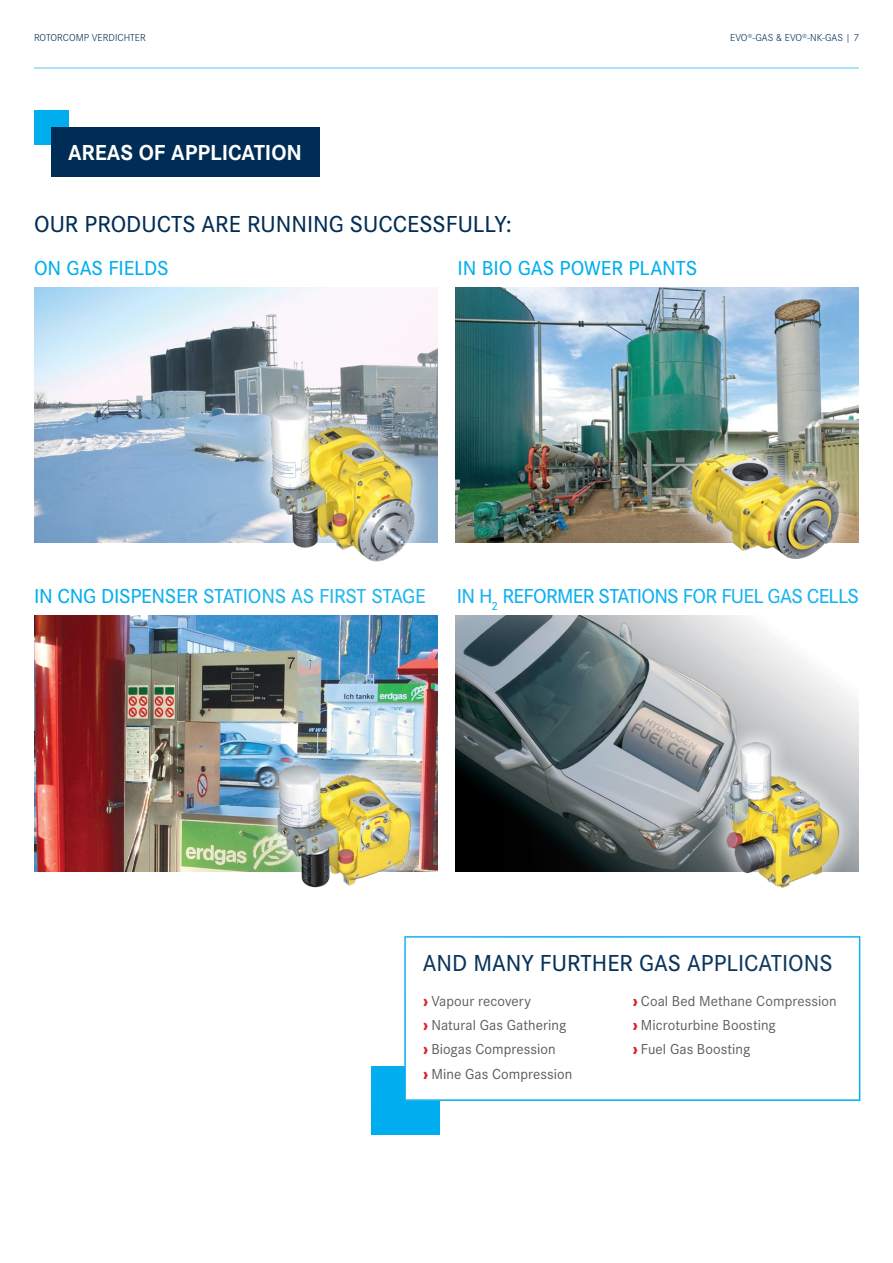
<style>
.page{position:relative;width:893px;height:1263px;background:#fff}
.page>*{position:absolute;margin:0;border:0;box-sizing:border-box;transform-origin:0 0}
.Headline_Kapitel__1{font:500 24px "Corporate S";color:#002d55}
.Headline_Kapitel__4m{font:500 24px "Corporate S";color:#002d55}
.Head_Folgeseiten{font:700 22.5px "Corporate S";color:#fff}
.Headline_Cyan__1_5mm{font:500 21px "Corporate S";letter-spacing:-.015em;color:#00aeef}
.Headline_Cyan__1_5mm-2{font:500 21px "Corporate S";letter-spacing:-.035em;color:#00aeef}
.t1{font:15px "Corporate S";letter-spacing:.005em;color:#58595b}
.Kopfzeile_Pagina{font:300 10.5px "Corporate S";color:#002d55}
.s1{font-weight:800;color:#da2128}
</style>
<div class="page">
<div style="left:34px;top:111px;width:34px;height:34px;background:#00aeef"></div>
<hr style="left:34px;top:67px;width:825px;height:2px;background:#8ed8f8">
<div style="left:372px;top:1067px;width:68px;height:68px;background:#00aeef"></div>
<img style="left:34px;top:287px;width:10px;height:256px">
<svg style="left:44px;top:287px;width:394px;height:329px"></svg>
<div style="left:251px;top:384px;width:183px;height:196px;background:#fff;opacity:.75"></div>
<img style="left:269px;top:401px;width:147px;height:145px">
<img style="left:455px;top:287px;width:18px;height:256px">
<img style="left:473px;top:287px;width:386px;height:256px">
<div style="left:671px;top:434px;width:187px;height:144px;background:#fff;opacity:.75"></div>
<img style="left:681px;top:447px;width:166px;height:88px">
<img style="left:34px;top:616px;width:20px;height:255px">
<img style="left:54px;top:546px;width:447px;height:560px">
<div style="left:257px;top:746px;width:174px;height:161px;background:#fff;opacity:.75"></div>
<img style="left:272px;top:760px;width:145px;height:133px">
<img style="left:455px;top:616px;width:46px;height:255px">
<svg style="left:501px;top:535px;width:360px;height:566px"></svg>
<div style="left:704px;top:722px;width:154px;height:184px;background:#fff;opacity:.75"></div>
<img style="left:716px;top:737px;width:130px;height:156px">
<div style="left:51px;top:128px;width:268px;height:49px;background:#002d55"></div>
<p class="Kopfzeile_Pagina" style="left:34px;top:30px;width:113px">ROTORCOMP VERDICHTER</p>
<p class="Kopfzeile_Pagina" style="left:730px;top:30px;width:130px">EVO<sup>®</sup>-GAS &amp; EVO<sup>®</sup>-NK-GAS | 7</p>
<p class="Head_Folgeseiten" style="left:68px;top:134px;width:236px">AREAS OF APPLICATION</p>
<p class="Headline_Kapitel__1" style="left:34px;top:206px;width:480px">OUR PRODUCTS ARE RUNNING SUCCESSFULLY:</p>
<p class="Headline_Cyan__1_5mm" style="left:34px;top:252px;width:136px">ON GAS FIELDS</p>
<p class="Headline_Cyan__1_5mm" style="left:458px;top:252px;width:241px">IN BIO GAS POWER PLANTS</p>
<p class="Headline_Cyan__1_5mm" style="left:34px;top:580px;width:393px">IN CNG DISPENSER STATIONS AS FIRST STAGE</p>
<p class="Headline_Cyan__1_5mm-2" style="left:457px;top:580px;width:404px">IN H<sub>2</sub> REFORMER STATIONS FOR FUEL GAS CELLS</p>
<p class="Headline_Kapitel__4m" style="left:423px;top:944px;width:411px">AND MANY FURTHER GAS APPLICATIONS</p>
<p class="t1" style="left:423px;top:990px;width:110px"><span class="s1">›</span> Vapour recovery</p>
<p class="t1" style="left:423px;top:1014px;width:145px"><span class="s1">›</span> Natural Gas Gathering</p>
<p class="t1" style="left:423px;top:1038px;width:134px"><span class="s1">›</span> Biogas Compression</p>
<p class="t1" style="left:423px;top:1063px;width:151px"><span class="s1">›</span> Mine Gas Compression</p>
<p class="t1" style="left:632px;top:990px;width:206px"><span class="s1">›</span> Coal Bed Methane Compression</p>
<p class="t1" style="left:632px;top:1014px;width:145px"><span class="s1">›</span> Microturbine Boosting</p>
<p class="t1" style="left:632px;top:1038px;width:119px"><span class="s1">›</span> Fuel Gas Boosting</p>
</div>
